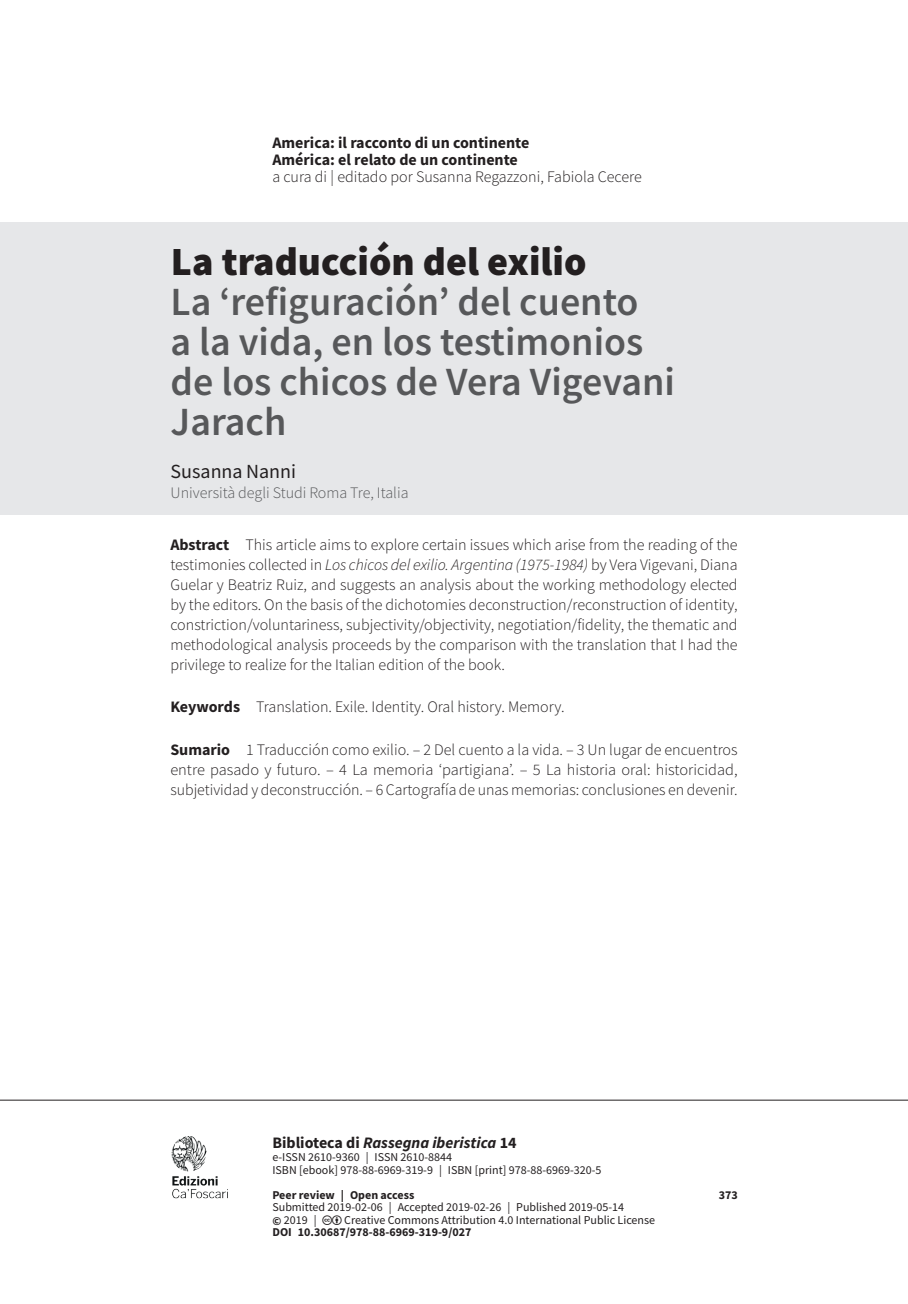
<style>
.page{position:relative;width:908px;height:1304px;background:#fff}
.page>*{position:absolute;margin:0;border:0;box-sizing:border-box;transform-origin:0 0}
.t1{font:600 40px/40px "Source Sans Pro";color:#57585a}
.t2{font:900 40px "Source Sans Pro";color:#231f20}
.t3{font:20px "Source Sans Pro";color:#231f20}
.t4{font:300 16px/20px "Source Sans Pro";color:#231f20;text-align:justify}
.t5{font:700 16px/17px "Source Sans Pro";color:#231f20}
.t6{font:300 16px "Source Sans Pro";color:#57585a}
.t7{font:italic 700 16px "Source Sans Pro";color:#231f20}
.t8{font:12px/12.4px "Source Sans Pro";color:#231f20}
.t9{font:700 12px "Source Sans Pro";color:#231f20}
.s1{font-weight:700}
.s2{font-style:italic}
.s3{font-style:normal}
</style>
<div class="page">
<img style="left:171px;top:1136px;width:57px;height:63px">
<hr style="left:0;top:1100px;width:907px;height:1px;background:#231f20">
<div style="left:0;top:223px;width:907px;height:292px;background:#e6e7e9"></div>
<p class="t5" style="left:272px;top:134px;width:258px">America: il racconto di un continente<br>América: el relato de un continente</p>
<p class="t4" style="left:272px;top:167px;width:371px">a cura di | editado por Susanna Regazzoni, Fabiola Cecere</p>
<h1 class="t2" style="left:171px;top:234px;width:417px">La traducción del exilio</h1>
<h1 class="t1" style="left:170px;top:282px;width:505px">La ‘refiguración’ del cuento<br>a la vida, en los testimonios de los chicos de Vera Vigevani<br>Jarach</h1>
<p class="t3" style="left:170px;top:459px;width:127px">Susanna Nanni</p>
<p class="t6" style="left:170px;top:483px;width:239px">Università degli Studi Roma Tre, Italia</p>
<p class="t4" style="left:170px;top:534px;width:568px"><span class="s1">Abstract</span> This article aims to explore certain issues which arise from the reading of the testimonies collected in <span class="s2">Los chicos del exilio. Argentina (1975-1984)</span> by Vera Vigevani, Diana Guelar y Beatriz Ruiz, and suggests an analysis about the working methodology elected by the editors. On the basis of the dichotomies deconstruction/reconstruction of identity, constriction/voluntariness, subjectivity/objectivity, negotiation/fidelity, the thematic and methodological analysis proceeds by the comparison with the translation that I had the privilege to realize for the Italian edition of the book.</p>
<p class="t4" style="left:170px;top:697px;width:395px"><span class="s1">Keywords</span> Translation. Exile. Identity. Oral history. Memory.</p>
<p class="t4" style="left:170px;top:740px;width:568px"><span class="s1">Sumario</span> 1 Traducción como exilio. – 2 Del cuento a la vida. – 3 Un lugar de encuentros entre pasado y futuro. – 4 La memoria ‘partigiana’. – 5 La historia oral: historicidad, subjetividad y deconstrucción. – 6 Cartografía de unas memorias: conclusiones en devenir.</p>
<p class="t7" style="left:272px;top:1132px;width:245px"><span class="s3">Biblioteca di</span> Rassegna iberistica <span class="s3">14</span></p>
<p class="t8" style="left:272px;top:1151px;width:330px">e-ISSN 2610-9360 | ISSN 2610-8844<br>ISBN [ebook] 978-88-6969-319-9 | ISBN [print] 978-88-6969-320-5</p>
<p class="t9" style="left:272px;top:1187px;width:143px">Peer review | Open access</p>
<p class="t9" style="left:718px;top:1187px;width:21px">373</p>
<p class="t8" style="left:272px;top:1201px;width:353px">Submitted 2019-02-06 | Accepted 2019-02-26 | Published 2019-05-14 <span class="s1">©</span> 2019 |</p>
<p class="t8" style="left:344px;top:1213px;width:312px">Creative Commons Attribution 4.0 International Public License</p>
<p class="t9" style="left:272px;top:1224px;width:200px">DOI 10.30687/978-88-6969-319-9/027</p>
</div>
